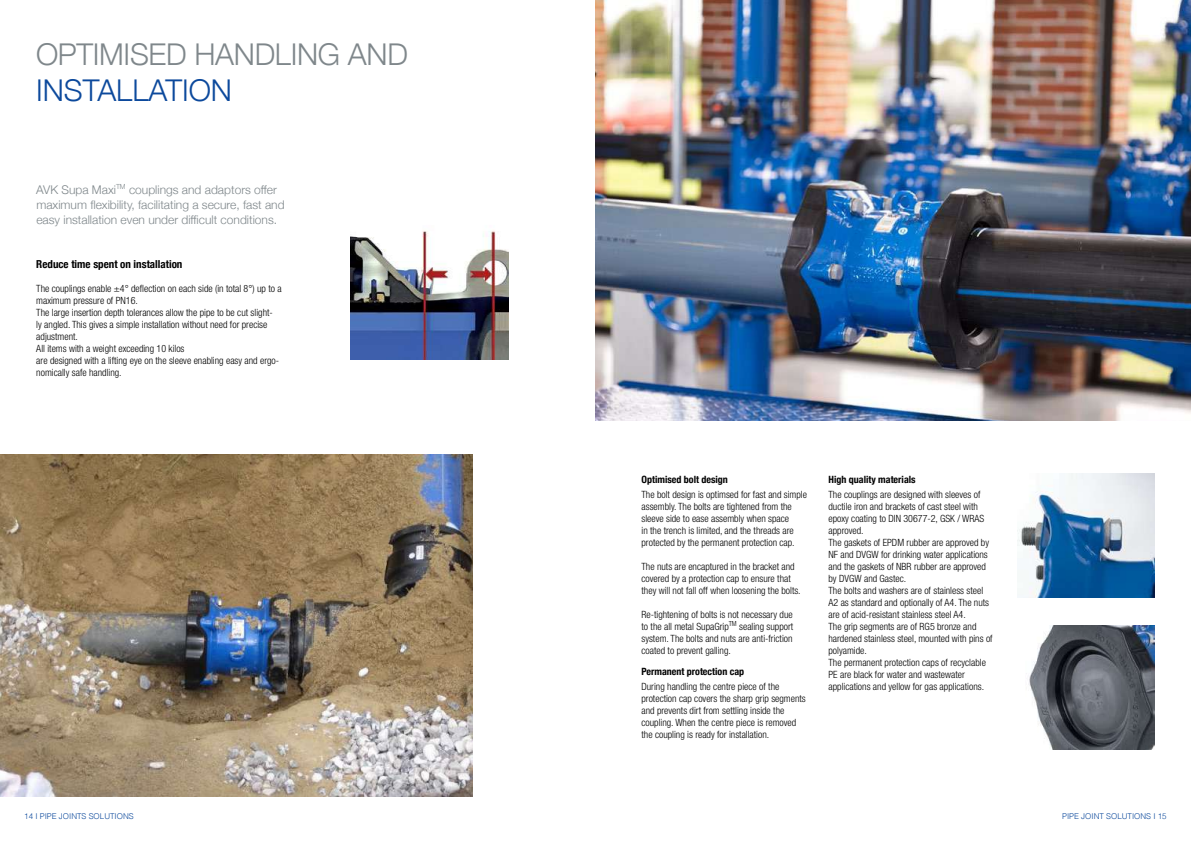
<style>
.page{position:relative;width:1191px;height:842px;background:#fff}
.page>*{position:absolute;margin:0;border:0;box-sizing:border-box;transform-origin:0 0}
.t1{font:300 30px "Helvetica Neue";letter-spacing:-.01em;color:#7f878b}
.t2{font:300 30px "Helvetica Neue";color:#0c499c}
.t3{font:300 12px/15px "Helvetica Neue";color:#7f878b}
.t4{font:700 condensed 11px "Helvetica Neue";color:#000}
.t5{font:300 condensed 10px/12px "Helvetica Neue";color:#000}
.t6{font:700 condensed 10px "Helvetica Neue";color:#000}
.t7{font:300 8px "Helvetica";color:#0c499c}
</style>
<div class="page">
<img style="left:350px;top:231px;width:158px;height:129px">
<img style="left:0;top:454px;width:473px;height:342px">
<img style="left:595px;top:0;width:596px;height:421px">
<img style="left:1017px;top:474px;width:138px;height:124px">
<img style="left:1028px;top:625px;width:127px;height:124px">
<h1 class="t1" style="left:36px;top:30px;width:373px">OPTIMISED HANDLING AND</h1>
<h1 class="t2" style="left:36px;top:66px;width:197px">INSTALLATION</h1>
<p class="t3" style="left:36px;top:181px;width:250px">AVK Supa Maxi<sup>TM</sup> couplings and adaptors offer maximum flexibility, facilitating a secure, fast and easy installation even under difficult conditions.</p>
<p class="t4" style="left:36px;top:255px;width:148px">Reduce time spent on installation</p>
<p class="t5" style="left:36px;top:282px;width:247px">The couplings enable ±4° deflection on each side (in total 8°) up to a maximum pressure of PN16.<br>The large insertion depth tolerances allow the pipe to be cut slight-<br>ly angled. This gives a simple installation without need for precise adjustment.<br>All items with a weight exceeding 10 kilos<br>are designed with a lifting eye on the sleeve enabling easy and ergo&shy;nomically safe handling.</p>
<p class="t6" style="left:641px;top:471px;width:88px">Optimised bolt design</p>
<p class="t5" style="left:641px;top:489px;width:167px">The bolt design is optimsed for fast and simple assembly. The bolts are tightened from the sleeve side to ease assembly when space<br>in the trench is limited, and the threads are protected by the permanent protection cap.</p>
<p class="t5" style="left:641px;top:561px;width:161px">The nuts are encaptured in the bracket and covered by a protection cap to ensure that they will not fall off when loosening the bolts.</p>
<p class="t5" style="left:641px;top:609px;width:153px;text-align:justify">Re-tightening of bolts is not necessary due to the all metal SupaGrip<sup>TM</sup> sealing support system. The bolts and nuts are anti-friction coated to prevent galling.</p>
<p class="t6" style="left:641px;top:663px;width:104px">Permanent protection cap</p>
<p class="t5" style="left:641px;top:681px;width:166px">During handling the centre piece of the protection cap covers the sharp grip segments and prevents dirt from settling inside the coupling. When the centre piece is removed the coupling is ready for installation.</p>
<p class="t6" style="left:828px;top:471px;width:89px">High quality materials</p>
<p class="t5" style="left:828px;top:489px;width:166px">The couplings are designed with sleeves of ductile iron and brackets of cast steel with epoxy coating to DIN 30677-2, GSK / WRAS approved.<br>The gaskets of EPDM rubber are approved by NF and DVGW for drinking water applications and the gaskets of NBR rubber are approved by DVGW and Gastec.<br>The bolts and washers are of stainless steel A2 as standard and optionally of A4. The nuts are of acid-resistant stainless steel A4.<br>The grip segments are of RG5 bronze and hardened stainless steel, mounted with pins of polyamide.<br>The permanent protection caps of recyclable PE are black for water and wastewater applications and yellow for gas applications.</p>
<p class="t7" style="left:24px;top:809px;width:111px">14 I PIPE JOINTS SOLUTIONS</p>
<p class="t7" style="left:1062px;top:809px;width:106px">PIPE JOINT SOLUTIONS I 15</p>
</div>
